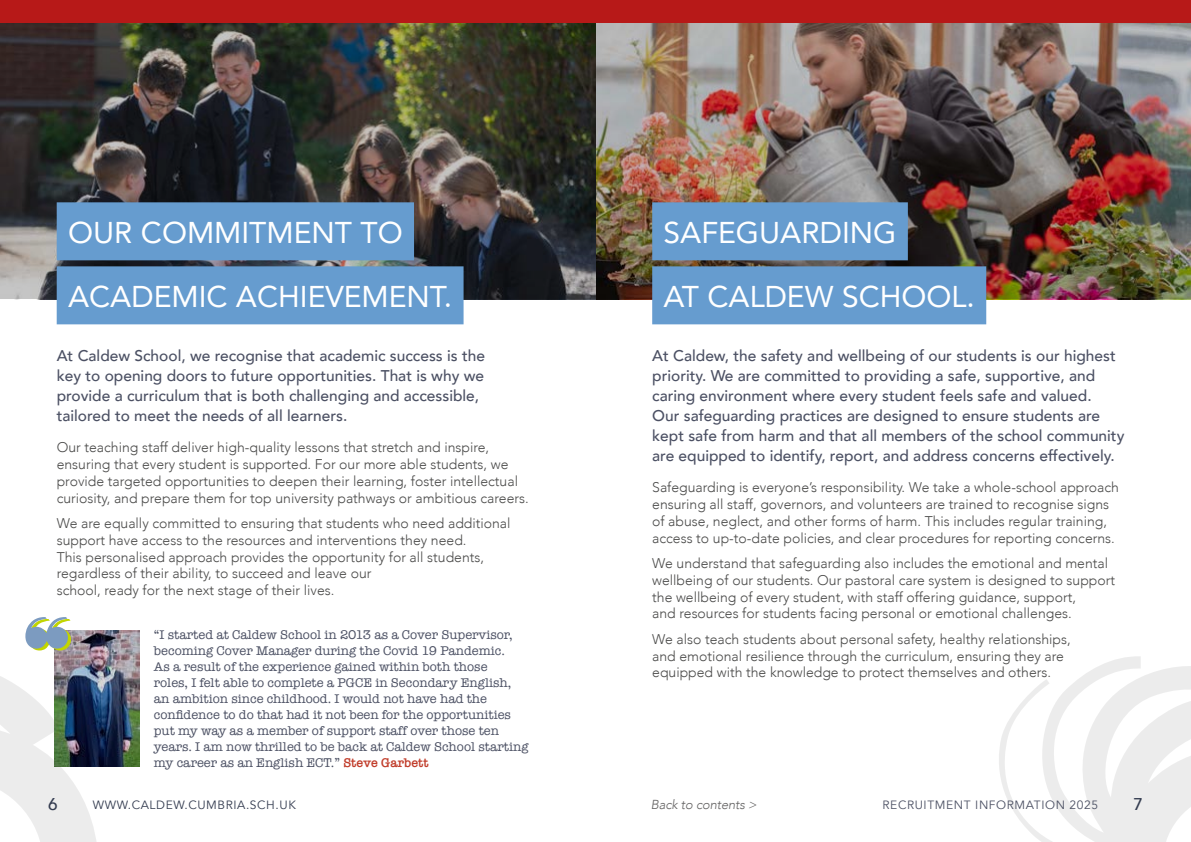
<style>
.page{position:relative;width:1191px;height:842px;background:#fff}
.page>*{position:absolute;margin:0;border:0;box-sizing:border-box;transform-origin:0 0}
.t1{font:30px/64px "Avenir";color:#fff}
.t2{font:500 17px "Avenir";color:#343c50}
.t3{font:500 15.5px/20px "Avenir";color:#4b5063}
.t4{font:300 14px/16.8px "Avenir";color:#4a4a49}
.t5{font:13px/16px "American Typewriter";color:#4b5063}
.t6{font:italic 300 13px "Avenir";letter-spacing:-.01em;color:#646363}
.t7{font:12px "Avenir";letter-spacing:.05em;color:#4b5063}
.t8{font:12px "Avenir";letter-spacing:.05em;color:#343c50}
.s1{font-weight:600;color:#c13e2c}
</style>
<div class="page">
<img style="left:0;top:23px;width:1191px;height:276px">
<div style="left:652px;top:202px;width:256px;height:58px;background:#669ccf"></div>
<div style="left:652px;top:266px;width:334px;height:58px;background:#669ccf"></div>
<div style="left:57px;top:202px;width:357px;height:58px;background:#669ccf"></div>
<div style="left:57px;top:266px;width:406px;height:58px;background:#669ccf"></div>
<img style="left:0;top:617px;width:140px;height:225px">
<svg style="left:999px;top:656px;width:192px;height:186px"></svg>
<div style="left:0;top:0;width:595px;height:23px;background:#b71918"></div>
<div style="left:595px;top:0;width:596px;height:23px;background:#b71918"></div>
<h1 class="t1" style="left:68px;top:200px;width:386px">OUR COMMITMENT TO<br>ACADEMIC ACHIEVEMENT.</h1>
<p class="t3" style="left:57px;top:345px;width:430px">At Caldew School, we recognise that academic success is the key to opening doors to future opportunities. That is why we provide a curriculum that is both challenging and accessible, tailored to meet the needs of all learners.</p>
<p class="t4" style="left:57px;top:439px;width:473px">Our teaching staff deliver high-quality lessons that stretch and inspire, ensuring that every student is supported. For our more able students, we provide targeted opportunities to deepen their learning, foster intellectual curiosity, and prepare them for top university pathways or ambitious careers.</p>
<p class="t4" style="left:57px;top:515px;width:455px">We are equally committed to ensuring that students who need additional support have access to the resources and interventions they need.<br>This personalised approach provides the opportunity for all students, regardless of their ability, to succeed and leave our<br>school, ready for the next stage of their lives.</p>
<p class="t5" style="left:154px;top:626px;width:376px">“I started at Caldew School in 2013 as a Cover Supervisor, becoming Cover Manager during the Covid 19 Pandemic.<br>As a result of the experience gained within both those<br>roles, I felt able to complete a PGCE in Secondary English, an ambition since childhood. I would not have had the confidence to do that had it not been for the opportunities put my way as a member of support staff over those ten years. I am now thrilled to be back at Caldew School starting my career as an English ECT.” <span class="s1">Steve Garbett</span></p>
<h1 class="t1" style="left:663px;top:200px;width:313px">SAFEGUARDING<br>AT CALDEW SCHOOL.</h1>
<p class="t3" style="left:652px;top:345px;width:474px">At Caldew, the safety and wellbeing of our students is our highest priority. We are committed to providing a safe, supportive, and caring environment where every student feels safe and valued.<br>Our safeguarding practices are designed to ensure students are kept safe from harm and that all members of the school community are equipped to identify, report, and address concerns effectively.</p>
<p class="t4" style="left:652px;top:479px;width:468px">Safeguarding is everyone’s responsibility. We take a whole-school approach ensuring all staff, governors, and volunteers are trained to recognise signs of abuse, neglect, and other forms of harm. This includes regular training, access to up-to-date policies, and clear procedures for reporting concerns.</p>
<p class="t4" style="left:652px;top:555px;width:464px">We understand that safeguarding also includes the emotional and mental wellbeing of our students. Our pastoral care system is designed to support the wellbeing of every student, with staff offering guidance, support,<br>and resources for students facing personal or emotional challenges.</p>
<p class="t4" style="left:652px;top:631px;width:420px">We also teach students about personal safety, healthy relationships, and emotional resilience through the curriculum, ensuring they are equipped with the knowledge to protect themselves and others.</p>
<p class="t2" style="left:48px;top:789px;width:11px">6</p>
<p class="t8" style="left:93px;top:798px;width:204px">WWW.CALDEW.CUMBRIA.SCH.UK</p>
<p class="t7" style="left:882px;top:798px;width:217px">RECRUITMENT INFORMATION 2025</p>
<p class="t2" style="left:1133px;top:789px;width:11px">7</p>
<p class="t6" style="left:651px;top:797px;width:108px">Back to contents &gt;</p>
</div>
